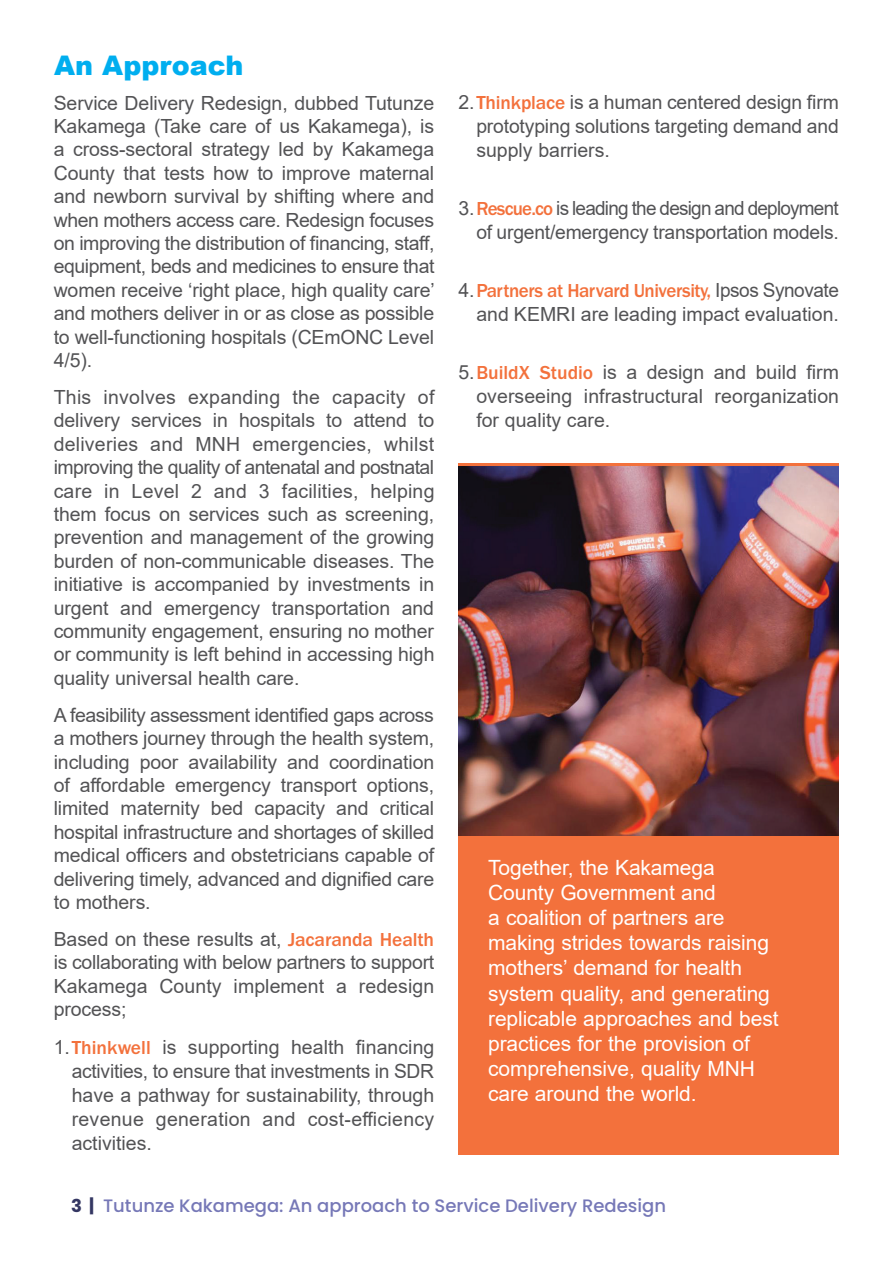
<style>
.page{position:relative;width:893px;height:1263px;background:#fff}
.page>*{position:absolute;margin:0;border:0;box-sizing:border-box;transform-origin:0 0}
.t1{font:900 27px "Arial";color:#00aeef}
.t2{font:21px/25.2px "Arial";letter-spacing:-.005em;color:#fff}
.t3{font:19.5px/23.4px "Arial";letter-spacing:-.005em;color:#535355;text-align:justify}
.t4{font:500 19.5px "ITC Franklin Gothic Std";letter-spacing:-.025em;color:#f3713c}
.t5{font:500 18px "Poppins";color:#7678b7}
.s1{font-family:"ITC Franklin Gothic Std";font-weight:500;color:#f3713c}
.s2{font-family:"Arial";font-weight:400;color:#535355}
.s3{font-weight:700;color:#333662}
</style>
<div class="page">
<div style="left:458px;top:463px;width:381px;height:692px;background:#f3713c"></div>
<img style="left:458px;top:467px;width:381px;height:369px">
<h1 class="t1" style="left:54px;top:46px;width:191px">An Approach</h1>
<p class="t3" style="left:54px;top:91px;width:383px">Service Delivery Redesign, dubbed Tutunze Kakamega (Take care of us Kakamega), is a cross-sectoral strategy led by Kakamega County that tests how to improve maternal and newborn survival by shifting where and when mothers access care. Redesign focuses on improving the distribution of financing, staff, equipment, beds and medicines to ensure that women receive ‘right place, high quality care’ and mothers deliver in or as close as possible to well-functioning hospitals (CEmONC Level 4/5).</p>
<p class="t3" style="left:54px;top:385px;width:382px">This involves expanding the capacity of delivery services in hospitals to attend to deliveries and MNH emergencies, whilst improving the quality of antenatal and postnatal care in Level 2 and 3 facilities, helping them focus on services such as screening, prevention and management of the growing burden of non-communicable diseases. The initiative is accompanied by investments in urgent and emergency transportation and community engagement, ensuring no mother or community is left behind in accessing high quality universal health care.</p>
<p class="t3" style="left:54px;top:703px;width:382px">A feasibility assessment identified gaps across a mothers journey through the health system, including poor availability and coordination of affordable emergency transport options, limited maternity bed capacity and critical hospital infrastructure and shortages of skilled medical officers and obstetricians capable of delivering timely, advanced and dignified care to mothers.</p>
<p class="t3" style="left:54px;top:927px;width:382px">Based on these results at, <span class="s1">Jacaranda Health </span>is collaborating with below partners to support Kakamega County implement a redesign process;</p>
<p class="t3" style="left:72px;top:1034px;width:364px;line-height:24px;text-indent:-18px">1.<span class="s1">Thinkwell</span> is supporting health financing activities, to ensure that investments in SDR have a pathway for sustainability, through revenue generation and cost-efficiency activities.</p>
<p class="t3" style="left:476px;top:90px;width:364px;line-height:24px;text-indent:-18px">2.<span class="s1">Thinkplace</span> is a human centered design firm prototyping solutions targeting demand and supply barriers.</p>
<p class="t3" style="left:458px;top:196px;width:382px;line-height:24px;text-align:right">3.<span class="s1">Rescue.co</span> is leading the design and deployment of urgent/emergency transportation models.</p>
<p class="t4" style="left:458px;top:279px;width:382px"><span class="s2">4.</span>Partners at Harvard University, <span class="s2">Ipsos Synovate</span></p>
<p class="t3" style="left:476px;top:302px;width:364px">and KEMRI are leading impact evaluation.</p>
<p class="t3" style="left:476px;top:360px;width:364px;line-height:24px;text-indent:-18px">5.<span class="s1">BuildX Studio</span> is a design and build firm overseeing infrastructural reorganization for quality care.</p>
<p class="t2" style="left:488px;top:854px;width:292px">Together, the Kakamega<br>County Government and<br>a coalition of partners are making strides towards raising mothers’ demand for health system quality, and generating replicable approaches and best practices for the provision of comprehensive, quality MNH care around the world.</p>
<p class="t5" style="left:71px;top:1195px;width:596px"><span class="s3">3 |</span> Tutunze Kakamega: An approach to Service Delivery Redesign</p>
</div>
